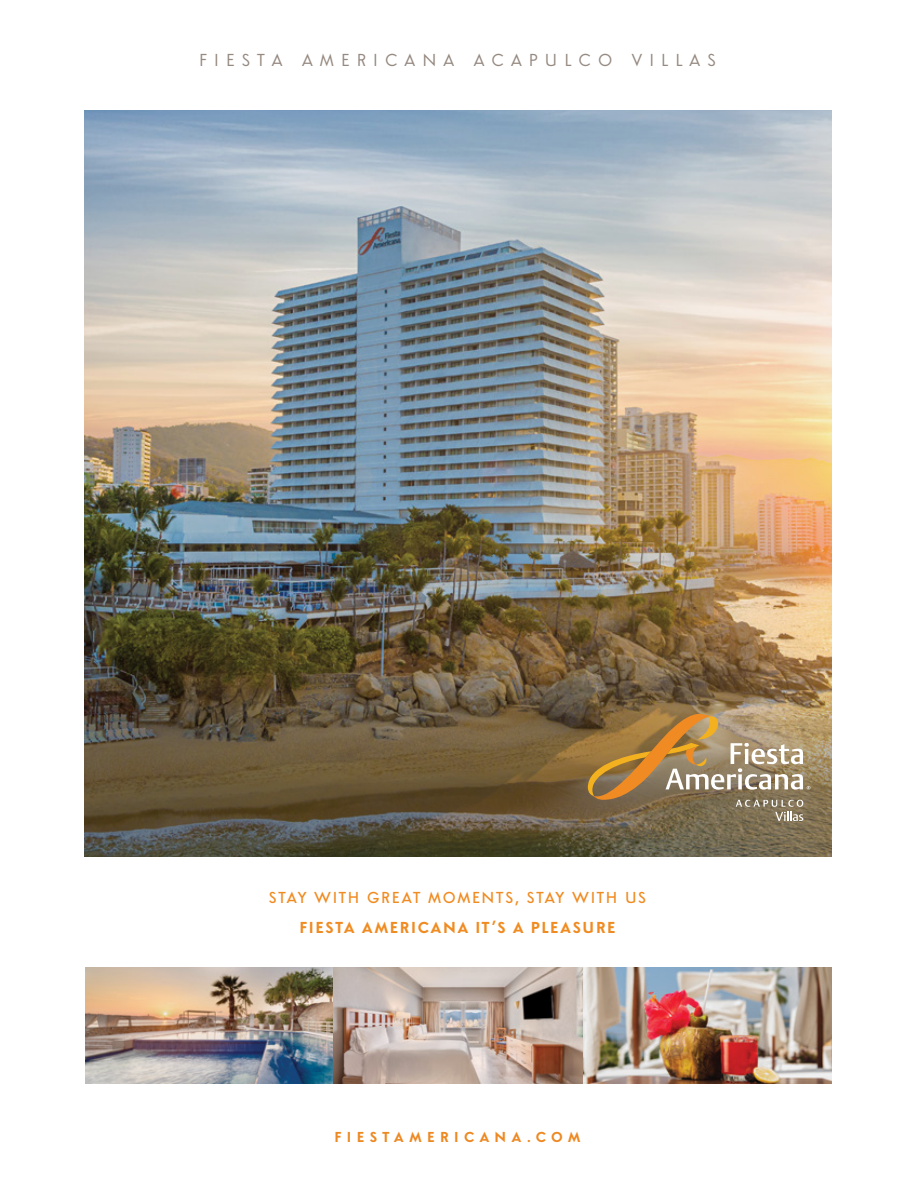
<style>
.page{position:relative;width:915px;height:1191px;background:#fff}
.page>*{position:absolute;margin:0;border:0;box-sizing:border-box;transform-origin:0 0}
.t1{font:18px "Simplo";letter-spacing:.395em;color:#958980}
.t2{font:500 16.5px "Simplo";letter-spacing:.1em;color:#f08b21}
.t3{font:700 16.5px "Simplo";letter-spacing:.11em;color:#f08b21}
.t4{font:700 15px "Simplo";letter-spacing:.36em;color:#ed8922}
</style>
<div class="page">
<img style="left:85px;top:110px;width:746px;height:746px">
<svg style="left:587px;top:714px;width:223px;height:107px;background:#a2885f"></svg>
<img style="left:85px;top:967px;width:746px;height:116px">
<p class="t1" style="left:199px;top:49px;width:517px">FIESTA AMERICANA ACAPULCO VILLAS</p>
<p class="t2" style="left:269px;top:888px;width:378px">STAY WITH GREAT MOMENTS, STAY WITH US</p>
<p class="t3" style="left:299px;top:918px;width:317px">FIESTA AMERICANA IT’S A PLEASURE</p>
<p class="t4" style="left:334px;top:1128px;width:247px">FIESTAMERICANA.COM</p>
</div>
